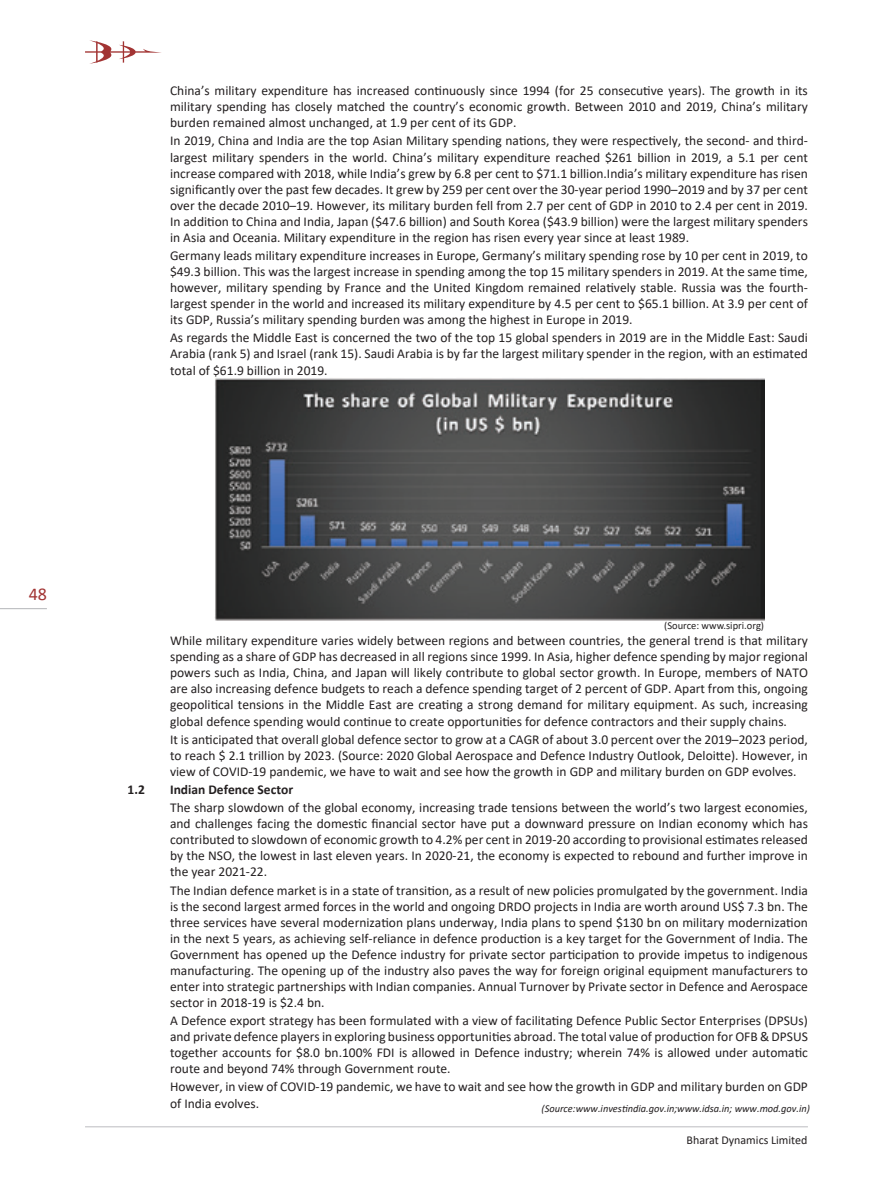
<style>
.page{position:relative;width:893px;height:1191px;background:#fff}
.page>*{position:absolute;margin:0;border:0;box-sizing:border-box;transform-origin:0 0}
.t1{font:18px "Calibri";color:#a23433}
.t2{font:13.5px/16px "Calibri";color:#231f20;text-align:justify}
.t3{font:700 13.5px "Calibri";color:#231f20}
.t4{font:12px "Calibri";color:#231f20}
.t5{font:italic 10.5px "Calibri";color:#231f20}
.t6{font:10.5px "Calibri";color:#231f20}
</style>
<div class="page">
<svg style="left:85px;top:40px;width:76px;height:24px"></svg>
<hr style="left:85px;top:1126px;width:723px;height:1px;background:#bcbdc0">
<hr style="left:0;top:608px;width:47px;height:1px;background:#bcbdc0">
<img style="left:215px;top:378px;width:549px;height:242px">
<p class="t2" style="left:170px;top:82px;width:639px">China’s military expenditure has increased continuously since 1994 (for 25 consecutive years). The growth in its military spending has closely matched the country’s economic growth. Between 2010 and 2019, China’s military burden remained almost unchanged, at 1.9 per cent of its GDP.</p>
<p class="t2" style="left:170px;top:133px;width:639px">In 2019, China and India are the top Asian Military spending nations, they were respectively, the second- and third&shy;largest military spenders in the world. China’s military expenditure reached $261 billion in 2019, a 5.1 per cent increase compared with 2018, while India’s grew by 6.8 per cent to $71.1 billion.India’s military expenditure has risen significantly over the past few decades. It grew by 259 per cent over the 30-year period 1990–2019 and by 37 per cent over the decade 2010–19. However, its military burden fell from 2.7 per cent of GDP in 2010 to 2.4 per cent in 2019.<br>In addition to China and India, Japan ($47.6 billion) and South Korea ($43.9 billion) were the largest military spenders in Asia and Oceania. Military expenditure in the region has risen every year since at least 1989.</p>
<p class="t2" style="left:170px;top:247px;width:639px">Germany leads military expenditure increases in Europe, Germany’s military spending rose by 10 per cent in 2019, to $49.3 billion. This was the largest increase in spending among the top 15 military spenders in 2019. At the same time, however, military spending by France and the United Kingdom remained relatively stable. Russia was the fourth&shy;largest spender in the world and increased its military expenditure by 4.5 per cent to $65.1 billion. At 3.9 per cent of its GDP, Russia’s military spending burden was among the highest in Europe in 2019.</p>
<p class="t2" style="left:170px;top:329px;width:639px">As regards the Middle East is concerned the two of the top 15 global spenders in 2019 are in the Middle East: Saudi Arabia (rank 5) and Israel (rank 15). Saudi Arabia is by far the largest military spender in the region, with an estimated total of $61.9 billion in 2019.</p>
<h1 class="t1" style="left:29px;top:582px;width:20px">48</h1>
<p class="t6" style="left:664px;top:618px;width:101px">(Source: www.sipri.org)</p>
<p class="t2" style="left:170px;top:632px;width:639px">While military expenditure varies widely between regions and between countries, the general trend is that military spending as a share of GDP has decreased in all regions since 1999. In Asia, higher defence spending by major regional powers such as India, China, and Japan will likely contribute to global sector growth. In Europe, members of NATO are also increasing defence budgets to reach a defence spending target of 2 percent of GDP. Apart from this, ongoing geopolitical tensions in the Middle East are creating a strong demand for military equipment. As such, increasing global defence spending would continue to create opportunities for defence contractors and their supply chains.</p>
<p class="t2" style="left:170px;top:731px;width:639px">It is anticipated that overall global defence sector to grow at a CAGR of about 3.0 percent over the 2019–2023 period, to reach $ 2.1 trillion by 2023. (Source: 2020 Global Aerospace and Defence Industry Outlook, Deloitte). However, in view of COVID-19 pandemic, we have to wait and see how the growth in GDP and military burden on GDP evolves.</p>
<p class="t3" style="left:128px;top:780px;width:19px">1.2</p>
<p class="t3" style="left:170px;top:780px;width:125px">Indian Defence Sector</p>
<p class="t2" style="left:170px;top:799px;width:639px">The sharp slowdown of the global economy, increasing trade tensions between the world’s two largest economies, and challenges facing the domestic financial sector have put a downward pressure on Indian economy which has contributed to slowdown of economic growth to 4.2% per cent in 2019-20 according to provisional estimates released by the NSO, the lowest in last eleven years. In 2020-21, the economy is expected to rebound and further improve in the year 2021-22.</p>
<p class="t2" style="left:170px;top:881px;width:639px">The Indian defence market is in a state of transition, as a result of new policies promulgated by the government. India is the second largest armed forces in the world and ongoing DRDO projects in India are worth around US$ 7.3 bn. The three services have several modernization plans underway, India plans to spend $130 bn on military modernization in the next 5 years, as achieving self-reliance in defence production is a key target for the Government of India. The Government has opened up the Defence industry for private sector participation to provide impetus to indigenous manufacturing. The opening up of the industry also paves the way for foreign original equipment manufacturers to enter into strategic partnerships with Indian companies. Annual Turnover by Private sector in Defence and Aerospace sector in 2018-19 is $2.4 bn.</p>
<p class="t2" style="left:170px;top:1012px;width:639px">A Defence export strategy has been formulated with a view of facilitating Defence Public Sector Enterprises (DPSUs) and private defence players in exploring business opportunities abroad. The total value of production for OFB &amp; DPSUS together accounts for $8.0 bn.100% FDI is allowed in Defence industry; wherein 74% is allowed under automatic route and beyond 74% through Government route.</p>
<p class="t2" style="left:170px;top:1078px;width:639px">However, in view of COVID-19 pandemic, we have to wait and see how the growth in GDP and military burden on GDP of India evolves.</p>
<p class="t5" style="left:541px;top:1100px;width:270px">(Source:www.investindia.gov.in;www.idsa.in; www.mod.gov.in)</p>
<p class="t4" style="left:687px;top:1131px;width:122px">Bharat Dynamics Limited</p>
</div>
